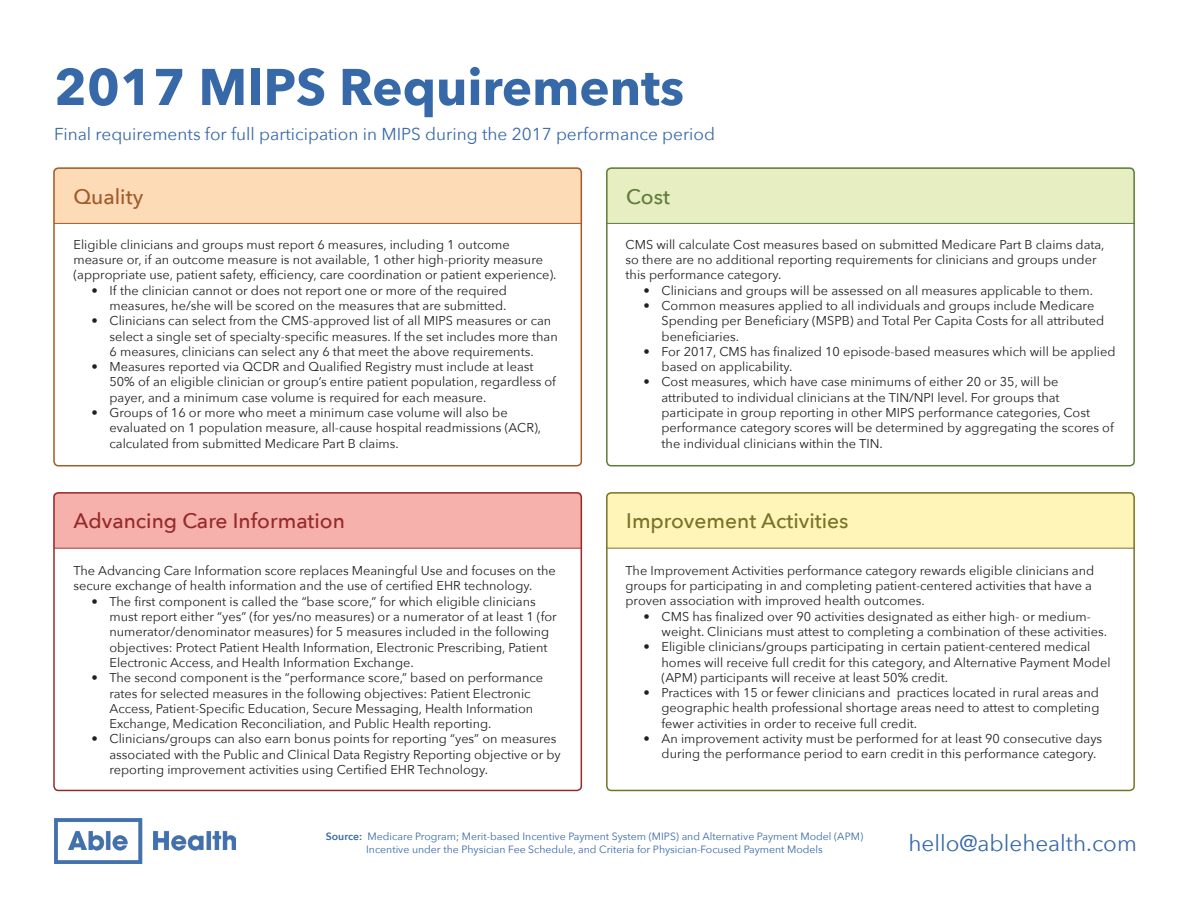
<style>
.page{position:relative;width:1188px;height:918px;background:#fff}
.page>*{position:absolute;margin:0;border:0;box-sizing:border-box;transform-origin:0 0}
.t1{font:700 51px "Avenir Next";color:#3769a8}
.t2{font:22.5px "Avenir Next";color:#3769a8}
.t3{font:500 21px "Avenir Next";color:#962a2a}
.t4{font:500 21px "Avenir Next";color:#767327}
.t5{font:500 21px "Avenir Next";color:#a05c2a}
.t6{font:500 21px "Avenir Next";color:#5e7c3c}
.t7{font:17.25px "Avenir Next";color:#3769a8}
.t8{font:12.75px/15.3px "Avenir Next";color:#231f20}
.t9{font:10.5px/12.6px "Avenir Next";color:#3869a8;text-align:center}
.s1{font-weight:600}
</style>
<div class="page">
<div style="left:56px;top:170px;width:523px;height:53px;background:#fedbb7"></div>
<div style="left:53px;top:167px;width:529px;height:299px;border:2px solid #a05c2a;border-radius:4px"></div>
<hr style="left:54px;top:223px;width:528px;height:1px;background:#a05c2a">
<div style="left:56px;top:495px;width:523px;height:53px;background:#f6b1ac"></div>
<div style="left:53px;top:492px;width:529px;height:299px;border:2px solid #962a2a;border-radius:4px"></div>
<hr style="left:54px;top:548px;width:528px;height:1px;background:#962a2a">
<div style="left:609px;top:170px;width:523px;height:53px;background:#e6eec2"></div>
<div style="left:606px;top:167px;width:529px;height:299px;border:2px solid #5e7c3c;border-radius:4px"></div>
<hr style="left:607px;top:223px;width:528px;height:1px;background:#5e7c3c">
<div style="left:609px;top:495px;width:523px;height:53px;background:#fff5b8"></div>
<div style="left:606px;top:492px;width:529px;height:299px;border:2px solid #767327;border-radius:4px"></div>
<hr style="left:607px;top:548px;width:528px;height:1px;background:#767327">
<img style="left:54px;top:818px;width:182px;height:46px">
<p class="t1" style="left:54px;top:43px;width:632px">2017 MIPS Requirements</p>
<p class="t7" style="left:54px;top:119px;width:663px">Final requirements for full participation in MIPS during the 2017 performance period</p>
<p class="t5" style="left:74px;top:179px;width:71px">Quality</p>
<p class="t8" style="left:74px;top:236px;width:485px">Eligible clinicians and groups must report 6 measures, including 1 outcome measure or, if an outcome measure is not available, 1 other high-priority measure (appropriate use, patient safety, efficiency, care coordination or patient experience).</p>
<p class="t8" style="left:92px;top:282px;width:417px;text-align:right">• If the clinician cannot or does not report one or more of the required measures, he/she will be scored on the measures that are submitted.</p>
<p class="t8" style="left:110px;top:313px;width:450px;text-indent:-18px">• Clinicians can select from the CMS-approved list of all MIPS measures or can select a single set of specialty-specific measures. If the set includes more than<br>6 measures, clinicians can select any 6 that meet the above requirements.</p>
<p class="t8" style="left:110px;top:359px;width:448px;text-indent:-18px">• Measures reported via QCDR and Qualified Registry must include at least<br>50% of an eligible clinician or group’s entire patient population, regardless of payer, and a minimum case volume is required for each measure.</p>
<p class="t8" style="left:110px;top:404px;width:433px;text-indent:-18px">• Groups of 16 or more who meet a minimum case volume will also be evaluated on 1 population measure, all-cause hospital readmissions (ACR), calculated from submitted Medicare Part B claims.</p>
<p class="t3" style="left:74px;top:503px;width:273px">Advancing Care Information</p>
<p class="t8" style="left:74px;top:563px;width:484px">The Advancing Care Information score replaces Meaningful Use and focuses on the secure exchange of health information and the use of certified EHR technology.</p>
<p class="t8" style="left:110px;top:593px;width:449px;text-indent:-18px">• The first component is called the “base score,” for which eligible clinicians must report either “yes” (for yes/no measures) or a numerator of at least 1 (for numerator/denominator measures) for 5 measures included in the following objectives: Protect Patient Health Information, Electronic Prescribing, Patient Electronic Access, and Health Information Exchange.</p>
<p class="t8" style="left:110px;top:670px;width:435px;text-indent:-18px">• The second component is the “performance score,” based on performance rates for selected measures in the following objectives: Patient Electronic Access, Patient-Specific Education, Secure Messaging, Health Information Exchange, Medication Reconciliation, and Public Health reporting.</p>
<p class="t8" style="left:110px;top:731px;width:453px;text-indent:-18px">• Clinicians/groups can also earn bonus points for reporting “yes” on measures associated with the Public and Clinical Data Registry Reporting objective or by reporting improvement activities using Certified EHR Technology.</p>
<p class="t6" style="left:626px;top:179px;width:45px">Cost</p>
<p class="t8" style="left:626px;top:236px;width:481px">CMS will calculate Cost measures based on submitted Medicare Part B claims data, so there are no additional reporting requirements for clinicians and groups under this performance category.</p>
<p class="t8" style="left:644px;top:282px;width:451px">• Clinicians and groups will be assessed on all measures applicable to them.</p>
<p class="t8" style="left:662px;top:297px;width:444px;text-indent:-18px">• Common measures applied to all individuals and groups include Medicare<br>Spending per Beneficiary (MSPB) and Total Per Capita Costs for all attributed beneficiaries.</p>
<p class="t8" style="left:662px;top:343px;width:455px;text-indent:-18px">• For 2017, CMS has finalized 10 episode-based measures which will be applied based on applicability.</p>
<p class="t8" style="left:662px;top:374px;width:454px;text-indent:-18px">• Cost measures, which have case minimums of either 20 or 35, will be attributed to individual clinicians at the TIN/NPI level. For groups that participate in group reporting in other MIPS performance categories, Cost performance category scores will be determined by aggregating the scores of the individual clinicians within the TIN.</p>
<p class="t4" style="left:626px;top:503px;width:224px">Improvement Activities</p>
<p class="t8" style="left:626px;top:562px;width:470px">The Improvement Activities performance category rewards eligible clinicians and groups for participating in and completing patient-centered activities that have a proven association with improved health outcomes.</p>
<p class="t8" style="left:662px;top:608px;width:447px;text-indent:-18px">• CMS has finalized over 90 activities designated as either high- or medium&shy;weight. Clinicians must attest to completing a combination of these activities.</p>
<p class="t8" style="left:662px;top:639px;width:450px;text-indent:-18px">• Eligible clinicians/groups participating in certain patient-centered medical homes will receive full credit for this category, and Alternative Payment Model (APM) participants will receive at least 50% credit.</p>
<p class="t8" style="left:662px;top:685px;width:439px;text-align:justify;text-indent:-18px">• Practices with 15 or fewer clinicians and practices located in rural areas and geographic health professional shortage areas need to attest to completing fewer activities in order to receive full credit.</p>
<p class="t8" style="left:662px;top:730px;width:442px;text-indent:-18px">• An improvement activity must be performed for at least 90 consecutive days during the performance period to earn credit in this performance category.</p>
<p class="t9" style="left:326px;top:830px;width:539px"><span class="s1">Source:</span> Medicare Program; Merit-based Incentive Payment System (MIPS) and Alternative Payment Model (APM)<br>Incentive under the Physician Fee Schedule, and Criteria for Physician-Focused Payment Models</p>
<p class="t2" style="left:908px;top:824px;width:230px">hello@ablehealth.com</p>
</div>
